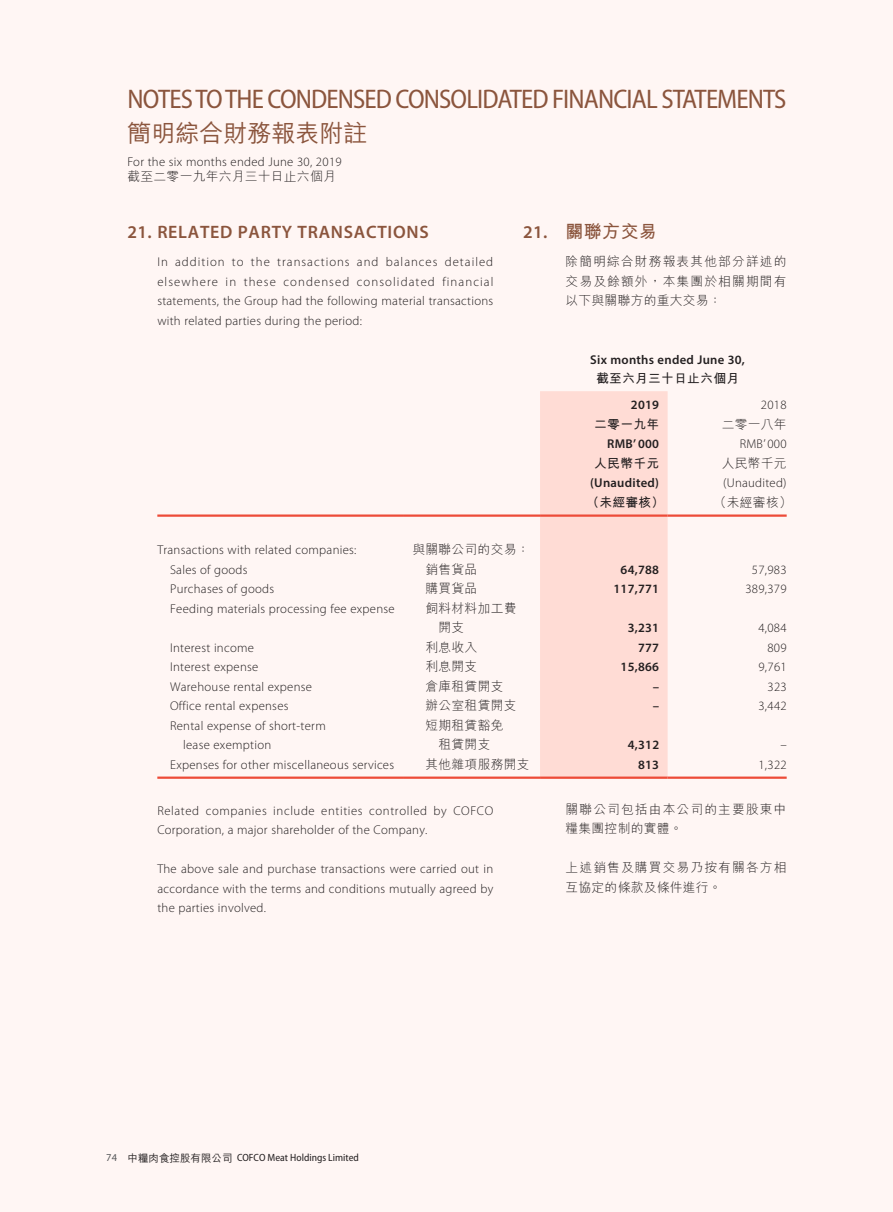
<style>
.page{position:relative;width:893px;height:1212px;background:#fff6f4}
.page>*{position:absolute;margin:0;border:0;box-sizing:border-box;transform-origin:0 0}
.t1{font:semi-condensed 27px "Myriad Pro";letter-spacing:-.03em;color:#8b553d}
.t2{font:500 24px "M Hei HK";color:#8b553d}
.t3{font:600 18px "Myriad Pro";letter-spacing:.04em;color:#8b553d}
.t4{font:700 18px "M Hei HK";letter-spacing:.02em;color:#8b553d}
.t5{font:300 12.75px/19.5px "Myriad Pro";letter-spacing:.02em;color:#231f20;text-align:justify}
.t6{font:300 12.75px/19.5px "M Hei HK";letter-spacing:.02em;color:#231f20;text-align:justify}
.t7{font:300 12.75px/19.5px "Myriad Pro";letter-spacing:.05em;color:#231f20}
.t8{font:600 12.75px "Myriad Pro";letter-spacing:.02em;color:#231f20}
.t9{font:300 12.75px/19.5px "M Hei HK";letter-spacing:.09em;color:#231f20}
.t10{font:700 12.75px "M Hei HK";letter-spacing:.02em;color:#231f20}
.t11{font:semi-condensed 10.5px "Myriad Pro";color:#231f20}
.s1{font-family:"Myriad Pro";font-weight:600}
.s2{font-stretch:normal;color:#57585a}
.s3{font-family:"M Hei HK";font-weight:500;font-stretch:normal}
</style>
<div class="page">
<div style="left:540px;top:391px;width:128px;height:385px;background:#ffdcd5"></div>
<hr style="left:157px;top:514px;width:247px;height:3px;background:#ed4b38">
<hr style="left:404px;top:514px;width:136px;height:3px;background:#ed4b38">
<hr style="left:540px;top:514px;width:128px;height:3px;background:#ed4b38">
<hr style="left:668px;top:514px;width:119px;height:3px;background:#ed4b38">
<hr style="left:157px;top:776px;width:247px;height:3px;background:#ed4b38">
<hr style="left:404px;top:776px;width:136px;height:3px;background:#ed4b38">
<hr style="left:540px;top:776px;width:128px;height:3px;background:#ed4b38">
<hr style="left:668px;top:776px;width:119px;height:3px;background:#ed4b38">
<h1 class="t1" style="left:128px;top:84px;width:660px">NOTES TO THE CONDENSED CONSOLIDATED FINANCIAL STATEMENTS</h1>
<h2 class="t2" style="left:128px;top:116px;width:241px">簡明綜合財務報表附註</h2>
<p class="t5" style="left:128px;top:152px;width:216px">For the six months ended June 30, 2019</p>
<p class="t6" style="left:128px;top:166px;width:210px">截至二零一九年六月三十日止六個月</p>
<h3 class="t3" style="left:128px;top:221px;width:303px">21. RELATED PARTY TRANSACTIONS</h3>
<p class="t5" style="left:157px;top:252px;width:338px">In addition to the transactions and balances detailed elsewhere in these condensed consolidated financial statements, the Group had the following material transactions with related parties during the period:</p>
<h3 class="t4" style="left:523px;top:218px;width:136px"><span class="s1">21.</span> 關聯方交易</h3>
<p class="t6" style="left:566px;top:251px;width:223px">除簡明綜合財務報表其他部分詳述的交易及餘額外，本集團於相關期間有以下與關聯方的重大交易：</p>
<p class="t8" style="left:590px;top:351px;width:156px">Six months ended June 30,</p>
<p class="t10" style="left:596px;top:369px;width:144px">截至六月三十日止六個月</p>
<p class="t8" style="left:631px;top:397px;width:30px">2019</p>
<p class="t5" style="left:761px;top:395px;width:27px">2018</p>
<p class="t10" style="left:594px;top:415px;width:66px">二零一九年</p>
<p class="t6" style="left:722px;top:414px;width:66px">二零一八年</p>
<p class="t8" style="left:607px;top:436px;width:53px">RMB’ 000</p>
<p class="t5" style="left:740px;top:434px;width:48px">RMB’ 000</p>
<p class="t10" style="left:594px;top:454px;width:66px">人民幣千元</p>
<p class="t6" style="left:722px;top:453px;width:66px">人民幣千元</p>
<p class="t8" style="left:590px;top:475px;width:71px">(Unaudited)</p>
<p class="t5" style="left:723px;top:473px;width:65px">(Unaudited)</p>
<p class="t10" style="left:586px;top:493px;width:79px">（未經審核）</p>
<p class="t6" style="left:714px;top:492px;width:79px">（未經審核）</p>
<p class="t5" style="left:157px;top:540px;width:201px">Transactions with related companies:</p>
<p class="t6" style="left:412px;top:539px;width:118px">與關聯公司的交易：</p>
<p class="t5" style="left:170px;top:560px;width:79px">Sales of goods</p>
<p class="t6" style="left:425px;top:559px;width:53px">銷售貨品</p>
<p class="t8" style="left:621px;top:561px;width:40px">64,788</p>
<p class="t5" style="left:752px;top:560px;width:36px">57,983</p>
<p class="t5" style="left:170px;top:579px;width:106px">Purchases of goods</p>
<p class="t6" style="left:425px;top:578px;width:53px">購買貨品</p>
<p class="t8" style="left:613px;top:581px;width:47px">117,771</p>
<p class="t5" style="left:745px;top:579px;width:43px">389,379</p>
<p class="t5" style="left:170px;top:599px;width:226px">Feeding materials processing fee expense</p>
<p class="t6" style="left:439px;top:598px;width:79px;text-indent:-13px">飼料材料加工費開支</p>
<p class="t8" style="left:628px;top:620px;width:33px">3,231</p>
<p class="t5" style="left:758px;top:618px;width:30px">4,084</p>
<p class="t5" style="left:170px;top:638px;width:85px">Interest income</p>
<p class="t6" style="left:425px;top:637px;width:53px">利息收入</p>
<p class="t8" style="left:638px;top:639px;width:23px">777</p>
<p class="t5" style="left:767px;top:638px;width:21px">809</p>
<p class="t5" style="left:170px;top:657px;width:90px">Interest expense</p>
<p class="t6" style="left:425px;top:656px;width:53px">利息開支</p>
<p class="t8" style="left:621px;top:659px;width:40px">15,866</p>
<p class="t5" style="left:758px;top:657px;width:30px">9,761</p>
<p class="t5" style="left:170px;top:677px;width:143px">Warehouse rental expense</p>
<p class="t6" style="left:426px;top:676px;width:79px">倉庫租賃開支</p>
<p class="t8" style="left:653px;top:678px;width:8px">–</p>
<p class="t5" style="left:767px;top:677px;width:21px">323</p>
<p class="t5" style="left:170px;top:696px;width:120px">Office rental expenses</p>
<p class="t6" style="left:426px;top:695px;width:92px">辦公室租賃開支</p>
<p class="t8" style="left:653px;top:698px;width:8px">–</p>
<p class="t5" style="left:758px;top:696px;width:30px">3,442</p>
<p class="t5" style="left:183px;top:716px;width:144px;text-indent:-13px">Rental expense of short-term lease exemption</p>
<p class="t6" style="left:426px;top:715px;width:79px;text-align:center">短期租賃豁免租賃開支</p>
<p class="t8" style="left:628px;top:737px;width:33px">4,312</p>
<p class="t5" style="left:780px;top:735px;width:8px">–</p>
<p class="t5" style="left:170px;top:755px;width:226px">Expenses for other miscellaneous services</p>
<p class="t6" style="left:426px;top:754px;width:105px">其他雜項服務開支</p>
<p class="t8" style="left:638px;top:756px;width:23px">813</p>
<p class="t5" style="left:758px;top:755px;width:30px">1,322</p>
<p class="t7" style="left:157px;top:801px;width:338px">Related companies include entities controlled by COFCO<br>Corporation, a major shareholder of the Company.</p>
<p class="t5" style="left:157px;top:859px;width:337px">The above sale and purchase transactions were carried out in accordance with the terms and conditions mutually agreed by the parties involved.</p>
<p class="t9" style="left:566px;top:799px;width:223px">關聯公司包括由本公司的主要股東中糧集團控制的實體。</p>
<p class="t9" style="left:566px;top:857px;width:223px">上述銷售及購買交易乃按有關各方相互協定的條款及條件進行。</p>
<p class="t11" style="left:106px;top:1152px;width:254px"><span class="s2">74</span> <span class="s3">中糧肉食控股有限公司</span> COFCO Meat Holdings Limited</p>
</div>
